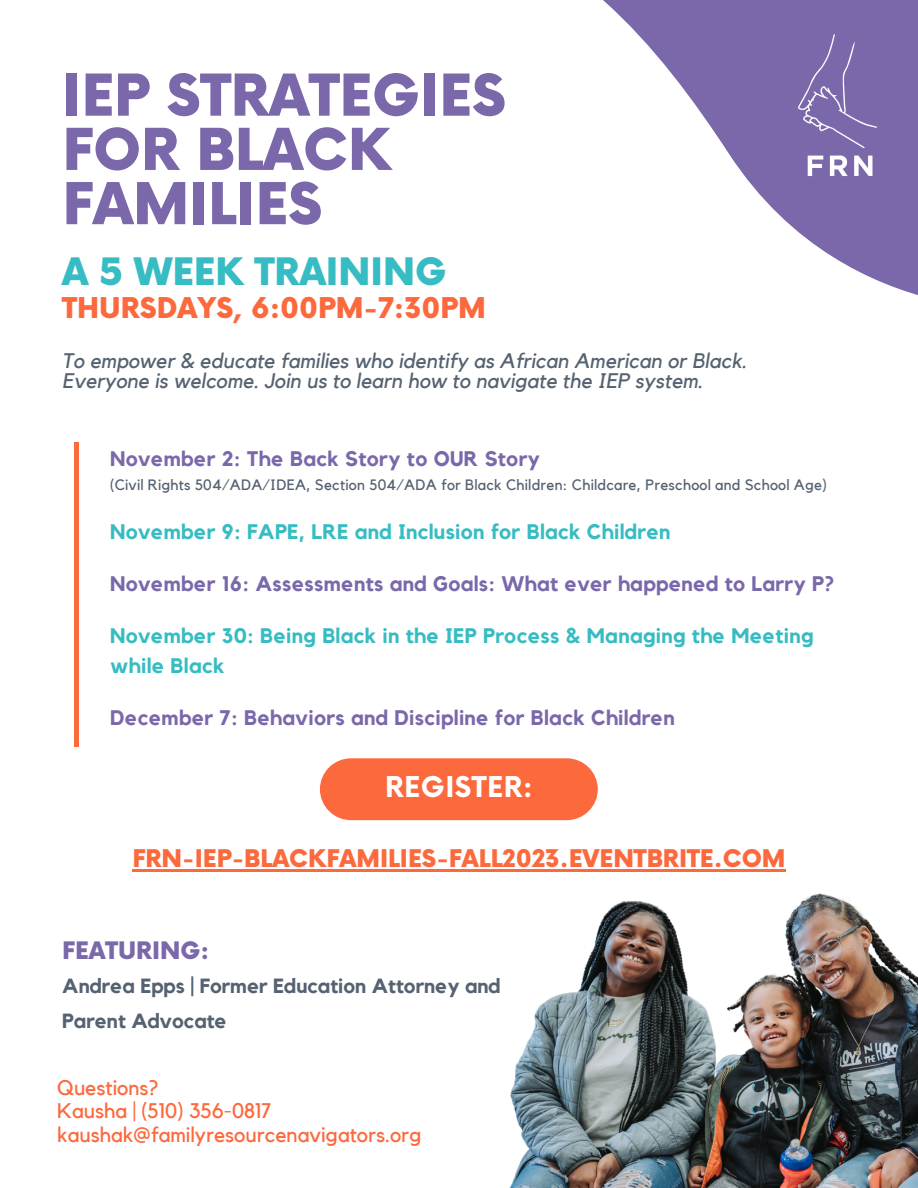
<style>
.page{position:relative;width:918px;height:1188px;background:#fff}
.page>*{position:absolute;margin:0;border:0;box-sizing:border-box;transform-origin:0 0}
.t1{font:900 56.25px/54.3px "Now";color:#7a68ab}
.t2{font:900 36.9px "Now";color:#36bcc2}
.t3{font:900 27.9px "Now";color:#fc693d}
.t4{font:700 27.9px "Now";letter-spacing:.015em;color:#fff}
.t5{font:900 23.7px "Now";color:#fc693d}
.t6{font:900 23.4px "Now";color:#7a68ab}
.t7{font:21.15px "Kollektif";color:#fc693d}
.t8{font:700 21px "Kollektif";letter-spacing:.015em;color:#7a68ab}
.t9{font:italic 21px/20.2px "Kollektif";color:#556271}
.t10{font:700 21px/30.3px "Kollektif";letter-spacing:.015em;color:#36bcc2}
.t11{font:700 20.4px "Kollektif";color:#556271}
.t12{font:15px "Kollektif";letter-spacing:.015em;color:#556271}
</style>
<div class="page">
<hr style="left:75px;top:442px;width:4px;height:304px;background:#fc693d">
<svg style="left:603px;top:0;width:315px;height:295px"></svg>
<div style="left:752px;top:19px;width:166px;height:175px;background:#7a68ab"></div>
<img style="left:449px;top:869px;width:469px;height:319px">
<div style="left:320px;top:758px;width:278px;height:62px;background:#fc693d;border-radius:31px"></div>
<hr style="left:132px;top:870px;width:654px;height:2px;background:#fc693d">
<p class="t1" style="left:62px;top:72px;width:445px">IEP STRATEGIES<br>FOR BLACK<br>FAMILIES</p>
<p class="t2" style="left:62px;top:251px;width:386px">A 5 WEEK TRAINING</p>
<p class="t3" style="left:62px;top:293px;width:425px">THURSDAYS, 6:00PM-7:30PM</p>
<p class="t9" style="left:62px;top:351px;width:686px">To empower &amp; educate families who identify as African American or Black.<br>Everyone is welcome. Join us to learn how to navigate the IEP system.</p>
<p class="t8" style="left:110px;top:449px;width:431px">November 2: The Back Story to OUR Story</p>
<p class="t12" style="left:110px;top:478px;width:718px">(Civil Rights 504/ADA/IDEA, Section 504/ADA for Black Children: Childcare, Preschool and School Age)</p>
<p class="t10" style="left:110px;top:518px;width:562px">November 9: FAPE, LRE and Inclusion for Black Children</p>
<p class="t8" style="left:110px;top:574px;width:726px">November 16: Assessments and Goals: What ever happened to Larry P?</p>
<p class="t10" style="left:110px;top:621px;width:705px">November 30: Being Black in the IEP Process &amp; Managing the Meeting while Black</p>
<p class="t8" style="left:110px;top:708px;width:566px">December 7: Behaviors and Discipline for Black Children</p>
<p class="t4" style="left:385px;top:772px;width:149px">REGISTER:</p>
<p class="t5" style="left:132px;top:846px;width:655px">FRN-IEP-BLACKFAMILIES-FALL2023.EVENTBRITE.COM</p>
<p class="t6" style="left:62px;top:938px;width:149px">FEATURING:</p>
<p class="t11" style="left:62px;top:977px;width:440px">Andrea Epps | Former Education Attorney and</p>
<p class="t11" style="left:62px;top:1012px;width:166px">Parent Advocate</p>
<p class="t7" style="left:57px;top:1078px;width:103px">Questions?</p>
<p class="t7" style="left:57px;top:1101px;width:216px">Kausha | (510) 356-0817</p>
<p class="t7" style="left:57px;top:1125px;width:366px">kaushak@familyresourcenavigators.org</p>
</div>
